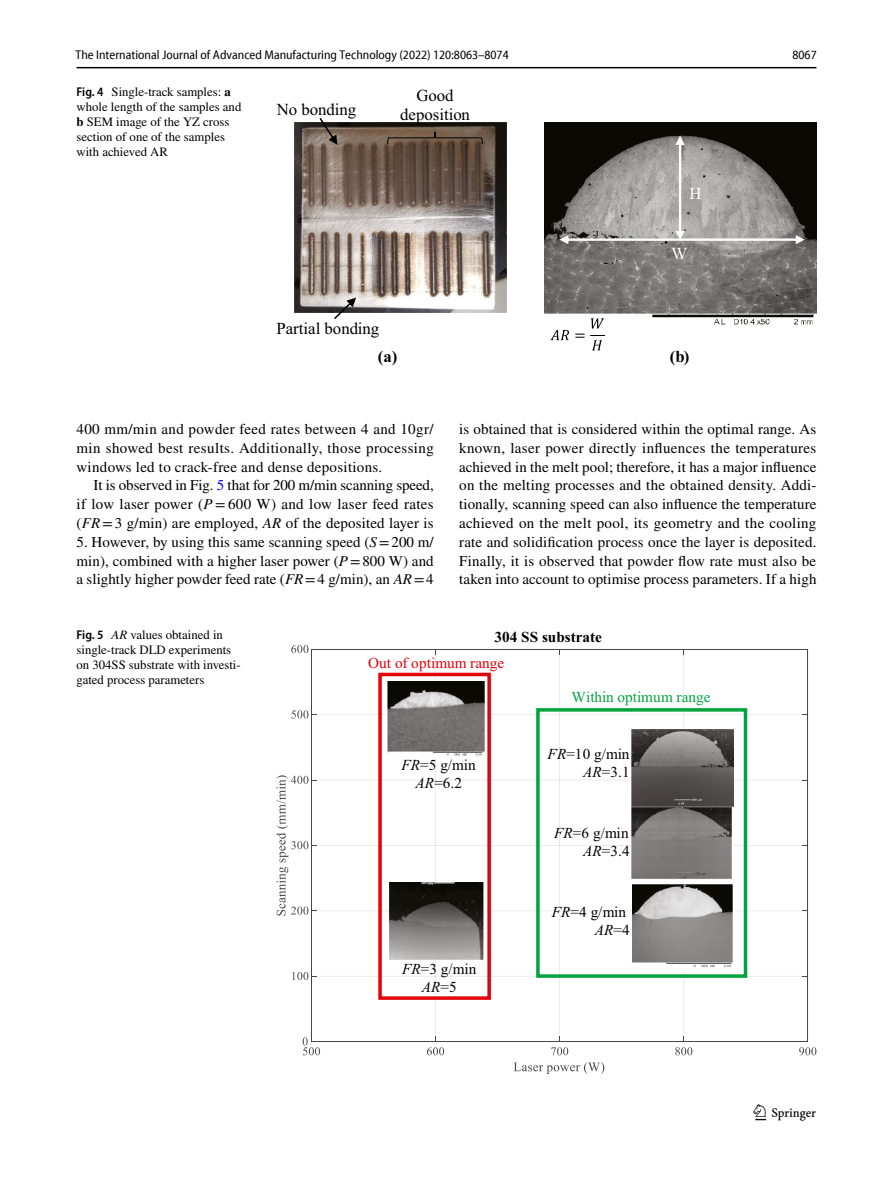
<style>
.page{position:relative;width:893px;height:1187px;background:#fff}
.page>*{position:absolute;margin:0;border:0;box-sizing:border-box;transform-origin:0 0}
.t1{font:22.5px "Springnew Regular 3";color:#000}
.t2{font:16.8px/19.2px "Times New Roman PSMT4";color:#000;text-align:center}
.t3{font:16.8px "Times New Roman PS Bold MT2";color:#000}
.t4{font:16.8px "Times New Roman PSMT4";color:#fff}
.t5{font:15.15px/18px "Times New Roman PSMT3";color:#000;text-align:right}
.t6{font:15.15px "Times New Roman PSMT3";color:#00a43c}
.t7{font:15.15px "Times New Roman PSMT3";letter-spacing:.005em;color:#e3010a}
.t8{font:15.15px "Times New Roman PS Bold MT3";color:#000}
.t9{font:italic 15.15px "Times New Roman";color:#000}
.t10{font:15.15px "Cambria Math";color:#000}
.t11{font:15px/18.8px "STIX";letter-spacing:.005em;color:#000;text-align:justify}
.t12{font:12.75px/15px "STIX";color:#000}
.t13{font:semi-condensed 12.75px "Myriad Pro Unic";color:#000}
.s1{font-family:"Myriad Pro";font-weight:600;font-stretch:semi-condensed}
.s2{font-weight:700}
.s3{color:#00f}
.s4{font-style:italic}
.s5{font-family:"Times New Roman";font-style:italic}
.s6{font-family:"Times New Roman PSMT3";font-style:normal}
</style>
<div class="page">
<hr style="left:77px;top:67px;width:739px;height:1px;background:#000">
<img style="left:294px;top:122px;width:213px;height:191px">
<svg style="left:319px;top:118px;width:18px;height:27px"></svg>
<svg style="left:387px;top:131px;width:96px;height:14px"></svg>
<svg style="left:334px;top:297px;width:22px;height:22px"></svg>
<img style="left:544px;top:123px;width:272px;height:207px">
<svg style="left:559px;top:136px;width:246px;height:108px"></svg>
<svg style="left:550px;top:330px;width:19px;height:10px"></svg>
<svg style="left:591px;top:318px;width:13px;height:10px"></svg>
<svg style="left:590px;top:335px;width:15px;height:15px"></svg>
<svg style="left:514px;top:1062px;width:90px;height:11px"></svg>
<svg style="left:276px;top:645px;width:540px;height:410px"></svg>
<img style="left:389px;top:882px;width:94px;height:77px">
<img style="left:388px;top:681px;width:96px;height:77px">
<img style="left:632px;top:884px;width:104px;height:85px">
<img style="left:631px;top:729px;width:103px;height:152px">
<div style="left:536px;top:708px;width:211px;height:269px;border:3px solid #00a43c"></div>
<div style="left:378px;top:672px;width:113px;height:327px;border:3px solid #e3010a"></div>
<p class="t13" style="left:76px;top:50px;width:435px">The International Journal of Advanced Manufacturing Technology (2022) 120:8063–8074</p>
<p class="t13" style="left:792px;top:50px;width:26px">8067</p>
<p class="t12" style="left:77px;top:85px;width:166px"><span class="s1">Fig. 4</span> Single-track samples: <span class="s2">a </span>whole length of the samples and <span class="s2">b</span> SEM image of the YZ cross section of one of the samples with achieved AR</p>
<p class="t2" style="left:277px;top:101px;width:81px">No bonding</p>
<p class="t2" style="left:400px;top:87px;width:71px">Good deposition</p>
<p class="t2" style="left:276px;top:320px;width:104px">Partial bonding</p>
<p class="t3" style="left:378px;top:344px;width:21px">(a)</p>
<p class="t10" style="left:574px;top:325px;width:13px">=</p>
<p class="t4" style="left:689px;top:188px;width:14px">H</p>
<p class="t4" style="left:671px;top:247px;width:17px">W</p>
<p class="t3" style="left:670px;top:344px;width:21px">(b)</p>
<p class="t11" style="left:77px;top:421px;width:359px">400 mm/min and powder feed rates between 4 and 10gr/ min showed best results. Additionally, those processing windows led to crack-free and dense depositions.</p>
<p class="t11" style="left:77px;top:477px;width:359px;text-indent:17px">It is observed in Fig. <span class="s3">5</span> that for 200 m/min scanning speed, if low laser power (<span class="s4">P</span>=600 W) and low laser feed rates (<span class="s4">FR</span>=3 g/min) are employed, <span class="s4">AR</span> of the deposited layer is</p>
<p class="t11" style="left:77px;top:533px;width:359px">5. However, by using this same scanning speed (<span class="s4">S</span>=200 m/ min), combined with a higher laser power (<span class="s4">P</span>=800 W) and a slightly higher powder feed rate (<span class="s4">FR</span>=4 g/min), an <span class="s4">AR</span>=4</p>
<p class="t11" style="left:459px;top:421px;width:359px">is obtained that is considered within the optimal range. As known, laser power directly influences the temperatures achieved in the melt pool; therefore, it has a major influence on the melting processes and the obtained density. Addi&shy;tionally, scanning speed can also influence the temperature achieved on the melt pool, its geometry and the cooling rate and solidification process once the layer is deposited.<br>Finally, it is observed that powder flow rate must also be taken into account to optimise process parameters. If a high</p>
<p class="t12" style="left:77px;top:628px;width:166px"><span class="s1">Fig. 5</span> <span class="s4">AR</span> values obtained in single-track DLD experiments on 304SS substrate with investi&shy;gated process parameters</p>
<p class="t8" style="left:494px;top:626px;width:109px">304 SS substrate</p>
<p class="t7" style="left:368px;top:657px;width:137px">Out of optimum range</p>
<p class="t6" style="left:572px;top:691px;width:140px">Within optimum range</p>
<p class="t5" style="left:401px;top:757px;width:76px;text-align:center"><span class="s5">FR</span>=5 g/min<br><span class="s5">AR</span>=6.2</p>
<p class="t5" style="left:548px;top:746px;width:83px"><span class="s5">FR</span>=10 g/min<br><span class="s5">AR</span>=3.1</p>
<p class="t5" style="left:554px;top:825px;width:77px"><span class="s5">FR</span>=6 g/min<br><span class="s5">AR</span>=3.4</p>
<p class="t5" style="left:402px;top:961px;width:76px"><span class="s5">FR</span>=3 g/min</p>
<p class="t9" style="left:422px;top:976px;width:36px">AR<span class="s6">=5</span></p>
<p class="t5" style="left:552px;top:904px;width:76px"><span class="s5">FR</span>=4 g/min</p>
<p class="t9" style="left:595px;top:919px;width:36px">AR<span class="s6">=4</span></p>
<h1 class="t1" style="left:755px;top:1104px;width:62px">1 3</h1>
</div>
